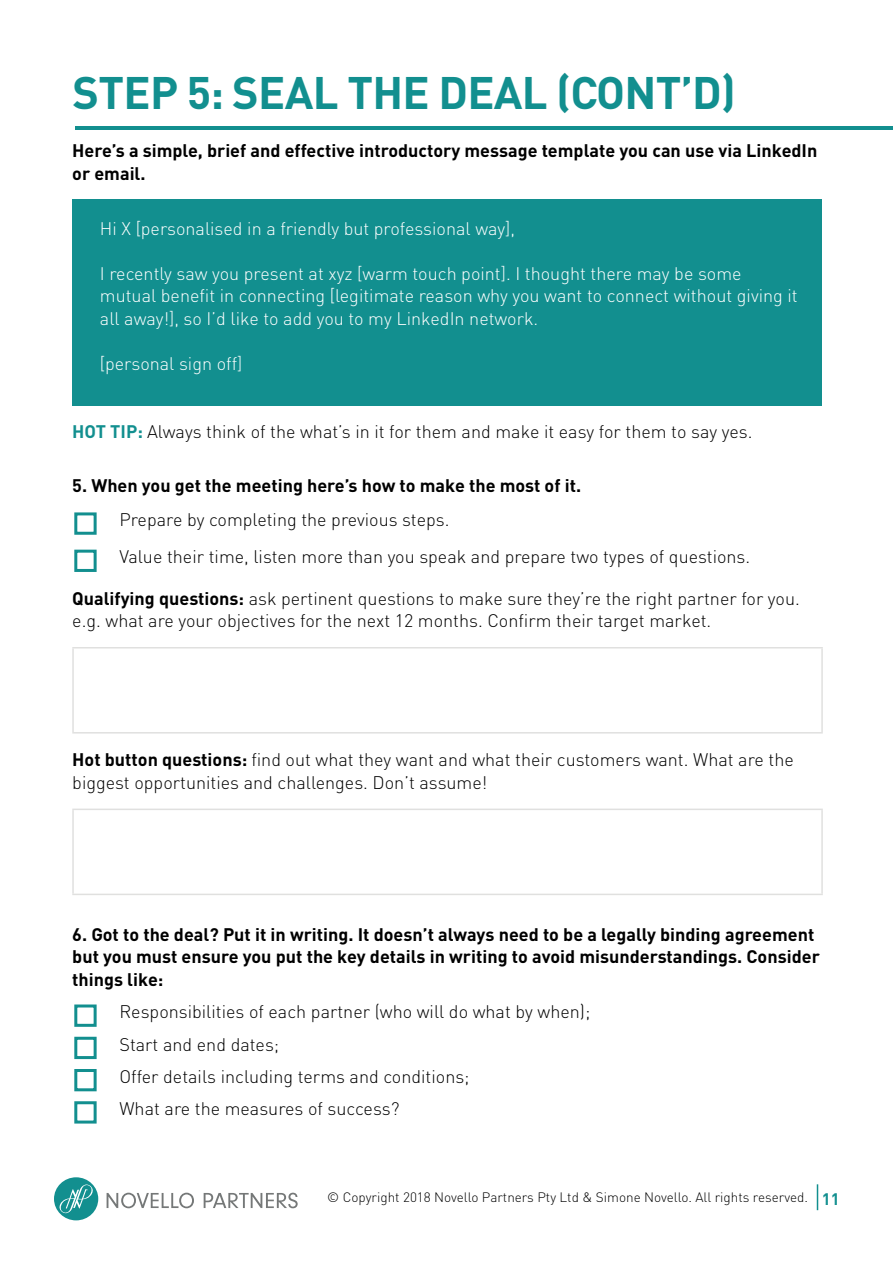
<style>
.page{position:relative;width:893px;height:1263px;background:#fff}
.page>*{position:absolute;margin:0;border:0;box-sizing:border-box;transform-origin:0 0}
.t1{font:700 45px "DIN Pro";letter-spacing:-.015em;color:#128f8f}
.t2{font:300 18px/22.5px "DIN Pro";color:#000}
.t3{font:700 18px/22.5px "DIN Pro";color:#000}
.t4{font:300 18px/22.5px "DIN Pro";color:#fff}
.t5{font:300 13.5px "DIN Pro";color:#000}
.s1{font-weight:700;color:#128f8f}
.s2{font-weight:700}
.s3{font-weight:700;font-size:16.5px;color:#128f8f}
</style>
<div class="page">
<svg style="left:107px;top:1193px;width:87px;height:15px"></svg>
<svg style="left:204px;top:1193px;width:94px;height:15px"></svg>
<div style="left:54px;top:1177px;width:44px;height:43px;background:#128f8f;border-radius:50%"></div>
<svg style="left:59px;top:1184px;width:34px;height:29px"></svg>
<svg style="left:817px;top:1184px;width:1px;height:26px"></svg>
<hr style="left:75px;top:127px;width:818px;height:3px;background:#128f8f">
<div style="left:72px;top:200px;width:750px;height:206px;background:#128f8f"></div>
<div style="left:74px;top:512px;width:23px;height:23px;border:3px solid #128f8f"></div>
<div style="left:74px;top:1004px;width:23px;height:23px;border:3px solid #128f8f"></div>
<div style="left:74px;top:1069px;width:23px;height:22px;border:3px solid #128f8f"></div>
<div style="left:74px;top:550px;width:23px;height:22px;border:3px solid #128f8f"></div>
<div style="left:74px;top:1037px;width:23px;height:22px;border:3px solid #128f8f"></div>
<div style="left:74px;top:1101px;width:23px;height:22px;border:3px solid #128f8f"></div>
<hr style="left:72px;top:647px;width:751px;height:1px;background:#e0e0df">
<hr style="left:72px;top:648px;width:2px;height:84px;background:#e0e0df">
<hr style="left:821px;top:648px;width:2px;height:84px;background:#e0e0df">
<hr style="left:72px;top:732px;width:751px;height:1px;background:#e0e0df">
<hr style="left:72px;top:809px;width:751px;height:1px;background:#e0e0df">
<hr style="left:72px;top:810px;width:2px;height:84px;background:#e0e0df">
<hr style="left:821px;top:810px;width:2px;height:84px;background:#e0e0df">
<hr style="left:72px;top:894px;width:751px;height:1px;background:#e0e0df">
<h1 class="t1" style="left:73px;top:62px;width:665px">STEP 5: SEAL THE DEAL (CONT’D)</h1>
<p class="t3" style="left:72px;top:139px;width:747px">Here’s a simple, brief and effective introductory message template you can use via LinkedIn or email.</p>
<p class="t4" style="left:100px;top:216px;width:417px">Hi X [personalised in a friendly but professional way],</p>
<p class="t4" style="left:100px;top:261px;width:699px">I recently saw you present at xyz [warm touch point]. I thought there may be some mutual benefit in connecting [legitimate reason why you want to connect without giving it all away!], so I’d like to add you to my LinkedIn network.</p>
<p class="t4" style="left:100px;top:351px;width:144px">[personal sign off]</p>
<p class="t2" style="left:72px;top:419px;width:682px"><span class="s1">HOT TIP:</span> Always think of the what’s in it for them and make it easy for them to say yes.</p>
<p class="t3" style="left:72px;top:473px;width:510px">5. When you get the meeting here’s how to make the most of it.</p>
<p class="t2" style="left:119px;top:508px;width:332px">Prepare by completing the previous steps.</p>
<p class="t2" style="left:119px;top:545px;width:632px">Value their time, listen more than you speak and prepare two types of questions.</p>
<p class="t2" style="left:72px;top:586px;width:729px"><span class="s2">Qualifying questions:</span> ask pertinent questions to make sure they’re the right partner for you. e.g. what are your objectives for the next 12 months. Confirm their target market.</p>
<p class="t2" style="left:72px;top:748px;width:723px"><span class="s2">Hot button questions:</span> find out what they want and what their customers want. What are the biggest opportunities and challenges. Don’t assume!</p>
<p class="t3" style="left:72px;top:922px;width:749px">6. Got to the deal? Put it in writing. It doesn’t always need to be a legally binding agreement but you must ensure you put the key details in writing to avoid misunderstandings. Consider things like:</p>
<p class="t2" style="left:119px;top:1000px;width:472px">Responsibilities of each partner (who will do what by when);</p>
<p class="t2" style="left:119px;top:1032px;width:161px">Start and end dates;</p>
<p class="t2" style="left:119px;top:1064px;width:352px">Offer details including terms and conditions;</p>
<p class="t2" style="left:119px;top:1096px;width:282px">What are the measures of success?</p>
<p class="t5" style="left:327px;top:1188px;width:514px">© Copyright 2018 Novello Partners Pty Ltd &amp; Simone Novello. All rights reserved. <span class="s3">11</span></p>
</div>
